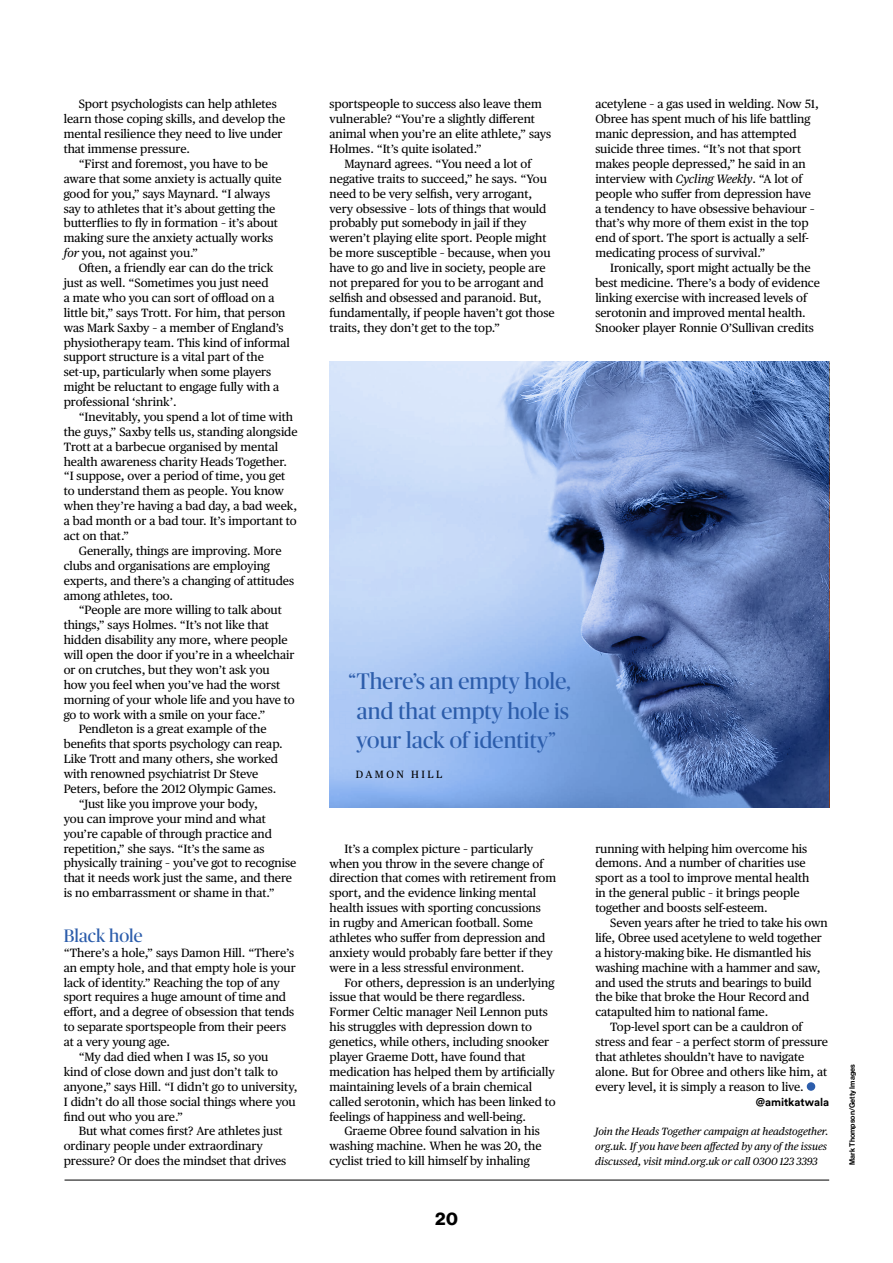
<style>
.page{position:relative;width:893px;height:1263px;background:#fff}
.page>*{position:absolute;margin:0;border:0;box-sizing:border-box;transform-origin:0 0}
.t1{font:22.5px/29.7px "Publico Banner";letter-spacing:.01em;color:#2c5dab;text-align:center}
.t2{font:18px "Publico Banner";letter-spacing:.005em;color:#2c5dab}
.t3{font:18px "N Haas Grotesk DS Std 75 Bd";color:#000}
.t4{font:12px/14.9px "Publico Text";letter-spacing:-.005em;color:#000}
.t5{font:700 11.25px "Circular Pro";color:#000}
.t6{font:italic 10.5px/14.9px "Publico Text";letter-spacing:-.005em;color:#000}
.t7{font:10.5px "Publico Text";letter-spacing:.24em;color:#000}
.t8{font:7.5px "N Haas Grotesk DS Std 65 Md";color:#000}
.s1{font-style:italic}
</style>
<div class="page">
<svg style="left:330px;top:361px;width:499px;height:447px;background:#86a1d1"></svg>
<hr style="left:65px;top:1180px;width:764px;height:1px;background:#000">
<svg style="left:807px;top:1082px;width:8px;height:9px"></svg>
<svg style="left:808px;top:1083px;width:6px;height:7px"></svg>
<p class="t4" style="left:64px;top:96px;width:223px;text-indent:15px">Sport psychologists can help athletes learn those coping skills, and develop the mental resilience they need to live under that immense pressure.</p>
<p class="t4" style="left:64px;top:156px;width:219px;text-indent:15px">“First and foremost, you have to be aware that some anxiety is actually quite good for you,” says Maynard. “I always say to athletes that it’s about getting the butterflies to fly in formation – it’s about making sure the anxiety actually works <span class="s1">for</span> you, not against you.”</p>
<p class="t4" style="left:64px;top:260px;width:228px;text-indent:15px">Often, a friendly ear can do the trick just as well. “Sometimes you just need<br>a mate who you can sort of offload on a little bit,” says Trott. For him, that person was Mark Saxby – a member of England’s physiotherapy team. This kind of informal support structure is a vital part of the set-up, particularly when some players might be reluctant to engage fully with a professional ‘shrink’.</p>
<p class="t4" style="left:64px;top:409px;width:235px;text-indent:15px">“Inevitably, you spend a lot of time with the guys,” Saxby tells us, standing alongside Trott at a barbecue organised by mental health awareness charity Heads Together. “I suppose, over a period of time, you get to understand them as people. You know when they’re having a bad day, a bad week, a bad month or a bad tour. It’s important to act on that.”</p>
<p class="t4" style="left:64px;top:542px;width:232px;text-indent:15px">Generally, things are improving. More clubs and organisations are employing experts, and there’s a changing of attitudes among athletes, too.</p>
<p class="t4" style="left:79px;top:602px;width:205px">“People are more willing to talk about</p>
<p class="t4" style="left:64px;top:617px;width:206px">things,” says Holmes. “It’s not like that</p>
<p class="t4" style="left:64px;top:632px;width:225px">hidden disability any more, where people</p>
<p class="t4" style="left:64px;top:647px;width:232px">will open the door if you’re in a wheelchair</p>
<p class="t4" style="left:64px;top:662px;width:207px">or on crutches, but they won’t ask you</p>
<p class="t4" style="left:64px;top:676px;width:218px">how you feel when you’ve had the worst</p>
<p class="t4" style="left:64px;top:691px;width:233px">morning of your whole life and you have to</p>
<p class="t4" style="left:64px;top:706px;width:203px">go to work with a smile on your face.”</p>
<p class="t4" style="left:79px;top:721px;width:189px">Pendleton is a great example of the</p>
<p class="t4" style="left:64px;top:736px;width:221px">benefits that sports psychology can reap.</p>
<p class="t4" style="left:64px;top:751px;width:216px">Like Trott and many others, she worked</p>
<p class="t4" style="left:64px;top:766px;width:196px">with renowned psychiatrist Dr Steve</p>
<p class="t4" style="left:64px;top:781px;width:214px">Peters, before the 2012 Olympic Games.</p>
<p class="t4" style="left:79px;top:795px;width:181px">“Just like you improve your body,</p>
<p class="t4" style="left:64px;top:810px;width:203px">you can improve your mind and what</p>
<p class="t4" style="left:64px;top:825px;width:210px">you’re capable of through practice and</p>
<p class="t4" style="left:64px;top:840px;width:202px">repetition,” she says. “It’s the same as</p>
<p class="t4" style="left:64px;top:855px;width:234px">physically training – you’ve got to recognise</p>
<p class="t4" style="left:64px;top:870px;width:230px">that it needs work just the same, and there</p>
<p class="t4" style="left:64px;top:885px;width:212px">is no embarrassment or shame in that.”</p>
<h2 class="t2" style="left:64px;top:923px;width:80px">Black hole</h2>
<p class="t4" style="left:64px;top:944px;width:232px">“There’s a hole,” says Damon Hill. “There’s</p>
<p class="t4" style="left:64px;top:959px;width:233px">an empty hole, and that empty hole is your</p>
<p class="t4" style="left:64px;top:974px;width:218px">lack of identity.” Reaching the top of any</p>
<p class="t4" style="left:64px;top:989px;width:224px">sport requires a huge amount of time and</p>
<p class="t4" style="left:64px;top:1004px;width:232px">effort, and a degree of obsession that tends</p>
<p class="t4" style="left:64px;top:1019px;width:224px">to separate sportspeople from their peers</p>
<p class="t4" style="left:64px;top:1034px;width:108px">at a very young age.</p>
<p class="t4" style="left:79px;top:1049px;width:191px">“My dad died when I was 15, so you</p>
<p class="t4" style="left:64px;top:1063px;width:216px">kind of close down and just don’t talk to</p>
<p class="t4" style="left:64px;top:1078px;width:235px">anyone,” says Hill. “I didn’t go to university,</p>
<p class="t4" style="left:64px;top:1093px;width:233px">I didn’t do all those social things where you</p>
<p class="t4" style="left:64px;top:1108px;width:121px">find out who you are.”</p>
<p class="t4" style="left:79px;top:1123px;width:205px">But what comes first? Are athletes just</p>
<p class="t4" style="left:64px;top:1138px;width:201px">ordinary people under extraordinary</p>
<p class="t4" style="left:64px;top:1153px;width:224px">pressure? Or does the mindset that drives</p>
<p class="t4" style="left:330px;top:96px;width:214px">sportspeople to success also leave them</p>
<p class="t4" style="left:330px;top:111px;width:207px">vulnerable? “You’re a slightly different</p>
<p class="t4" style="left:330px;top:126px;width:223px">animal when you’re an elite athlete,” says</p>
<p class="t4" style="left:330px;top:141px;width:154px">Holmes. “It’s quite isolated.”</p>
<p class="t4" style="left:344px;top:156px;width:188px">Maynard agrees. “You need a lot of</p>
<p class="t4" style="left:330px;top:170px;width:219px">negative traits to succeed,” he says. “You</p>
<p class="t4" style="left:330px;top:185px;width:204px">need to be very selfish, very arrogant,</p>
<p class="t4" style="left:330px;top:200px;width:218px">very obsessive – lots of things that would</p>
<p class="t4" style="left:330px;top:215px;width:199px">probably put somebody in jail if they</p>
<p class="t4" style="left:330px;top:230px;width:218px">weren’t playing elite sport. People might</p>
<p class="t4" style="left:330px;top:245px;width:222px">be more susceptible – because, when you</p>
<p class="t4" style="left:330px;top:260px;width:218px">have to go and live in society, people are</p>
<p class="t4" style="left:330px;top:275px;width:216px">not prepared for you to be arrogant and</p>
<p class="t4" style="left:330px;top:290px;width:214px">selfish and obsessed and paranoid. But,</p>
<p class="t4" style="left:330px;top:304px;width:227px">fundamentally, if people haven’t got those</p>
<p class="t4" style="left:330px;top:319px;width:172px">traits, they don’t get to the top.”</p>
<p class="t4" style="left:595px;top:96px;width:225px">acetylene – a gas used in welding. Now 51, Obree has spent much of his life battling manic depression, and has attempted suicide three times. “It’s not that sport makes people depressed,” he said in an interview with <span class="s1">Cycling Weekly</span>. “A lot of people who suffer from depression have a tendency to have obsessive behaviour – that’s why more of them exist in the top end of sport. The sport is actually a self&shy;medicating process of survival.”</p>
<p class="t4" style="left:595px;top:260px;width:226px;text-indent:15px">Ironically, sport might actually be the best medicine. There’s a body of evidence linking exercise with increased levels of serotonin and improved mental health.<br>Snooker player Ronnie O’Sullivan credits</p>
<h1 class="t1" style="left:349px;top:665px;width:223px">“There’s an empty hole, and that empty hole is your lack of identity”</h1>
<p class="t7" style="left:356px;top:767px;width:88px">DAMON HILL</p>
<p class="t4" style="left:330px;top:840px;width:228px;text-indent:15px">It’s a complex picture – particularly when you throw in the severe change of direction that comes with retirement from sport, and the evidence linking mental health issues with sporting concussions<br>in rugby and American football. Some athletes who suffer from depression and anxiety would probably fare better if they were in a less stressful environment.</p>
<p class="t4" style="left:330px;top:974px;width:228px;text-indent:15px">For others, depression is an underlying issue that would be there regardless.<br>Former Celtic manager Neil Lennon puts his struggles with depression down to genetics, while others, including snooker player Graeme Dott, have found that medication has helped them by artificially maintaining levels of a brain chemical called serotonin, which has been linked to feelings of happiness and well-being.</p>
<p class="t4" style="left:330px;top:1123px;width:214px;text-indent:15px">Graeme Obree found salvation in his washing machine. When he was 20, the cyclist tried to kill himself by inhaling</p>
<h2 class="t3" style="left:435px;top:1208px;width:24px">20</h2>
<p class="t4" style="left:595px;top:840px;width:215px">running with helping him overcome his demons. And a number of charities use sport as a tool to improve mental health in the general public – it brings people together and boosts self-esteem.</p>
<p class="t4" style="left:610px;top:915px;width:219px">Seven years after he tried to take his own</p>
<p class="t4" style="left:595px;top:929px;width:228px">life, Obree used acetylene to weld together</p>
<p class="t4" style="left:595px;top:944px;width:217px">a history-making bike. He dismantled his</p>
<p class="t4" style="left:595px;top:959px;width:227px">washing machine with a hammer and saw,</p>
<p class="t4" style="left:595px;top:974px;width:218px">and used the struts and bearings to build</p>
<p class="t4" style="left:595px;top:989px;width:215px">the bike that broke the Hour Record and</p>
<p class="t4" style="left:595px;top:1004px;width:174px">catapulted him to national fame.</p>
<p class="t4" style="left:610px;top:1019px;width:194px">Top-level sport can be a cauldron of</p>
<p class="t4" style="left:595px;top:1034px;width:234px">stress and fear – a perfect storm of pressure</p>
<p class="t4" style="left:595px;top:1048px;width:211px">that athletes shouldn’t have to navigate</p>
<p class="t4" style="left:595px;top:1063px;width:233px">alone. But for Obree and others like him, at</p>
<p class="t4" style="left:595px;top:1078px;width:210px">every level, it is simply a reason to live.</p>
<p class="t5" style="left:756px;top:1094px;width:75px">@amitkatwala</p>
<p class="t6" style="left:595px;top:1124px;width:235px">Join the Heads Together campaign at headstogether. org.uk. If you have been affected by any of the issues discussed, visit mind.org.uk or call 0300 123 3393</p>
<p class="t8" style="left:848px;top:1165px;width:102px;rotate:-90deg">Mark Thompson/Getty Images</p>
</div>
